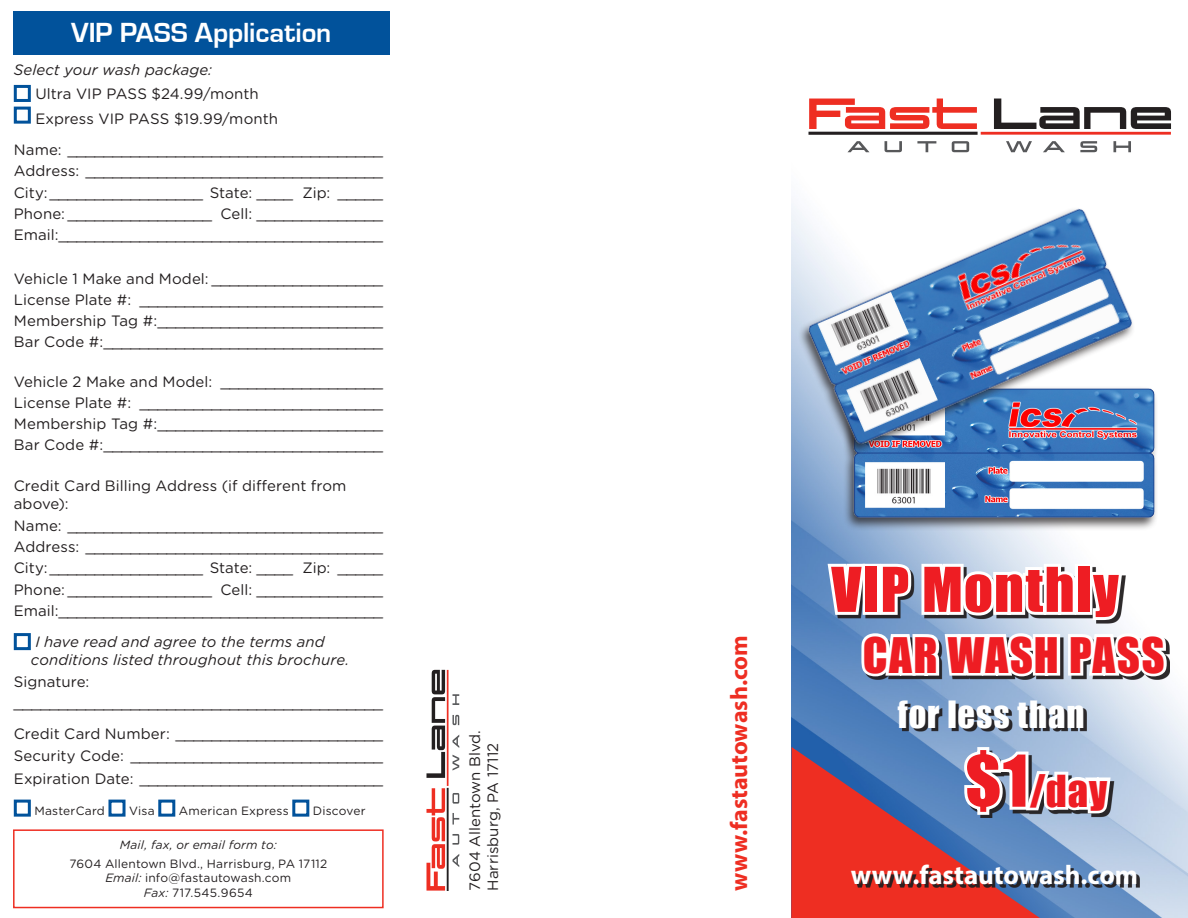
<style>
.page{position:relative;width:1188px;height:918px;background:#fff}
.page>*{position:absolute;margin:0;border:0;box-sizing:border-box;transform-origin:0 0}
.t1{font:57px "Impact";letter-spacing:.025em;color:#ee1d23}
.t2{font:45px "Impact";letter-spacing:.03em;color:#ee1d23}
.t3{font:40.5px "Impact";color:#ee1d23}
.t4{font:34.5px "Impact";letter-spacing:.025em;color:#fff}
.t5{font:700 28.5px "Eurostile";letter-spacing:-.005em;color:#fff}
.Heading_1{font:700 27px "Myriad Pro";letter-spacing:-.005em;color:#fff}
.Heading_1-2{font:700 24px "Myriad Pro";letter-spacing:-.005em;color:#ee2e22}
.line{font:15px/18px "Gotham Rounded";letter-spacing:.005em;color:#231f20}
.line-2{font:italic 15px/18px "Gotham Rounded";letter-spacing:.005em;color:#231f20}
.line-3{font:12px/14.4px "Gotham Rounded";letter-spacing:.015em;color:#231f20;text-align:center}
.line-4{font:italic 12px "Gotham Rounded";letter-spacing:.015em;color:#231f20}
.s1{font-style:italic}
.s2{font-size:66px}
</style>
<div class="page">
<img style="left:792px;top:152px;width:396px;height:766px">
<div style="left:14px;top:85px;width:17px;height:17px;border:3px solid #01529b"></div>
<div style="left:14px;top:107px;width:17px;height:17px;border:3px solid #01529b"></div>
<div style="left:14px;top:633px;width:17px;height:17px;border:3px solid #01529b"></div>
<div style="left:14px;top:800px;width:17px;height:17px;border:3px solid #01529b"></div>
<div style="left:108px;top:800px;width:18px;height:17px;border:3px solid #01529b"></div>
<div style="left:158px;top:800px;width:17px;height:17px;border:3px solid #01529b"></div>
<div style="left:292px;top:800px;width:17px;height:17px;border:3px solid #01529b"></div>
<div style="left:13px;top:11px;width:377px;height:43px;background:#01529b"></div>
<div style="left:426px;top:670px;width:33px;height:221px;background:#fff;opacity:.75"></div>
<svg style="left:426px;top:788px;width:19px;height:103px"></svg>
<svg style="left:426px;top:670px;width:19px;height:108px"></svg>
<svg style="left:453px;top:854px;width:6px;height:13px"></svg>
<svg style="left:453px;top:834px;width:6px;height:11px"></svg>
<svg style="left:453px;top:813px;width:6px;height:12px"></svg>
<svg style="left:453px;top:793px;width:6px;height:11px"></svg>
<svg style="left:453px;top:755px;width:6px;height:16px"></svg>
<svg style="left:453px;top:735px;width:6px;height:13px"></svg>
<svg style="left:453px;top:715px;width:6px;height:10px"></svg>
<svg style="left:453px;top:694px;width:6px;height:11px"></svg>
<hr style="left:447px;top:670px;width:2px;height:116px;background:#ee2e22">
<hr style="left:447px;top:788px;width:2px;height:103px;background:#231f20">
<div style="left:13px;top:829px;width:371px;height:79px;border:2px solid #ee2e22"></div>
<svg style="left:809px;top:99px;width:168px;height:30px"></svg>
<svg style="left:994px;top:99px;width:177px;height:30px"></svg>
<svg style="left:848px;top:141px;width:21px;height:11px"></svg>
<svg style="left:885px;top:141px;width:17px;height:11px"></svg>
<svg style="left:917px;top:141px;width:19px;height:11px"></svg>
<svg style="left:952px;top:141px;width:17px;height:11px"></svg>
<svg style="left:1006px;top:141px;width:26px;height:11px"></svg>
<svg style="left:1043px;top:141px;width:22px;height:11px"></svg>
<svg style="left:1080px;top:141px;width:17px;height:11px"></svg>
<svg style="left:1113px;top:141px;width:18px;height:11px"></svg>
<hr style="left:981px;top:132px;width:190px;height:3px;background:#ee2e22">
<hr style="left:808px;top:132px;width:170px;height:3px;background:#231f20">
<svg style="left:791px;top:491px;width:380px;height:427px"></svg>
<img style="left:841px;top:380px;width:322px;height:149px">
<img style="left:792px;top:196px;width:354px;height:265px">
<div style="left:854px;top:868px;width:286px;height:20px;background:#231f20;opacity:.95"></div>
<p class="t5" style="left:71px;top:17px;width:262px">VIP PASS Application</p>
<p class="line-2" style="left:14px;top:60px;width:200px">Select your wash package:</p>
<p class="line" style="left:35px;top:84px;width:225px">Ultra VIP PASS $24.99/month</p>
<p class="line" style="left:35px;top:109px;width:244px">Express VIP PASS $19.99/month</p>
<p class="line" style="left:14px;top:140px;width:371px">Name: ___________________________________</p>
<p class="line" style="left:14px;top:161px;width:371px">Address: _________________________________</p>
<p class="line" style="left:14px;top:183px;width:370px">City:_________________ State: ____ Zip: _____</p>
<p class="line" style="left:14px;top:204px;width:370px">Phone: ________________ Cell: ______________</p>
<p class="line" style="left:14px;top:225px;width:370px">Email:____________________________________</p>
<p class="line" style="left:14px;top:269px;width:370px">Vehicle 1 Make and Model: ___________________</p>
<p class="line" style="left:14px;top:290px;width:370px">License Plate #: ___________________________</p>
<p class="line" style="left:14px;top:311px;width:370px">Membership Tag #:_________________________</p>
<p class="line" style="left:14px;top:332px;width:370px">Bar Code #:_______________________________</p>
<p class="line" style="left:14px;top:372px;width:370px">Vehicle 2 Make and Model: __________________</p>
<p class="line" style="left:14px;top:393px;width:370px">License Plate #: ___________________________</p>
<p class="line" style="left:14px;top:414px;width:370px">Membership Tag #:_________________________</p>
<p class="line" style="left:14px;top:435px;width:370px">Bar Code #:_______________________________</p>
<p class="line" style="left:14px;top:476px;width:334px">Credit Card Billing Address (if different from above):</p>
<p class="line" style="left:14px;top:516px;width:371px">Name: ___________________________________</p>
<p class="line" style="left:14px;top:537px;width:371px">Address: _________________________________</p>
<p class="line" style="left:14px;top:558px;width:370px">City:_________________ State: ____ Zip: _____</p>
<p class="line" style="left:14px;top:580px;width:370px">Phone: ________________ Cell: ______________</p>
<p class="line" style="left:14px;top:601px;width:370px">Email:____________________________________</p>
<p class="line-2" style="left:31px;top:632px;width:320px">I have read and agree to the terms and conditions listed throughout this brochure.</p>
<p class="line" style="left:14px;top:672px;width:77px">Signature:</p>
<p class="line" style="left:14px;top:693px;width:371px">_________________________________________</p>
<p class="line" style="left:14px;top:724px;width:370px">Credit Card Number: _______________________</p>
<p class="line" style="left:14px;top:746px;width:371px">Security Code: ____________________________</p>
<p class="line" style="left:14px;top:769px;width:371px">Expiration Date: ___________________________</p>
<p class="line-3" style="left:34px;top:803px;width:72px">MasterCard</p>
<p class="line-3" style="left:129px;top:803px;width:27px">Visa</p>
<p class="line-3" style="left:179px;top:803px;width:111px">American Express</p>
<p class="line-3" style="left:313px;top:803px;width:54px">Discover</p>
<p class="line-4" style="left:120px;top:837px;width:158px">Mail, fax, or email form to:</p>
<p class="line-3" style="left:69px;top:856px;width:259px">7604 Allentown Blvd., Harrisburg, PA 17112</p>
<p class="line-3" style="left:105px;top:870px;width:187px"><span class="s1">Email:</span> info@fastautowash.com<br><span class="s1">Fax:</span> 717.545.9654</p>
<p class="line" style="left:465px;top:891px;width:162px;rotate:-90deg">7604 Allentown Blvd.</p>
<p class="line" style="left:483px;top:891px;width:150px;rotate:-90deg">Harrisburg, PA 17112</p>
<p class="Heading_1-2" style="left:723px;top:891px;width:257px;rotate:-90deg">www.fastautowash.com</p>
<p class="t1" style="left:831px;top:545px;width:289px">VIP Monthly</p>
<p class="t2" style="left:863px;top:620px;width:303px">CAR WASH PASS</p>
<p class="t4" style="left:898px;top:687px;width:188px">for less than</p>
<p class="t3" style="left:965px;top:759px;width:143px"><span class="s2">$1</span>/day</p>
<p class="Heading_1" style="left:851px;top:857px;width:289px">www.fastautowash.com</p>
</div>
